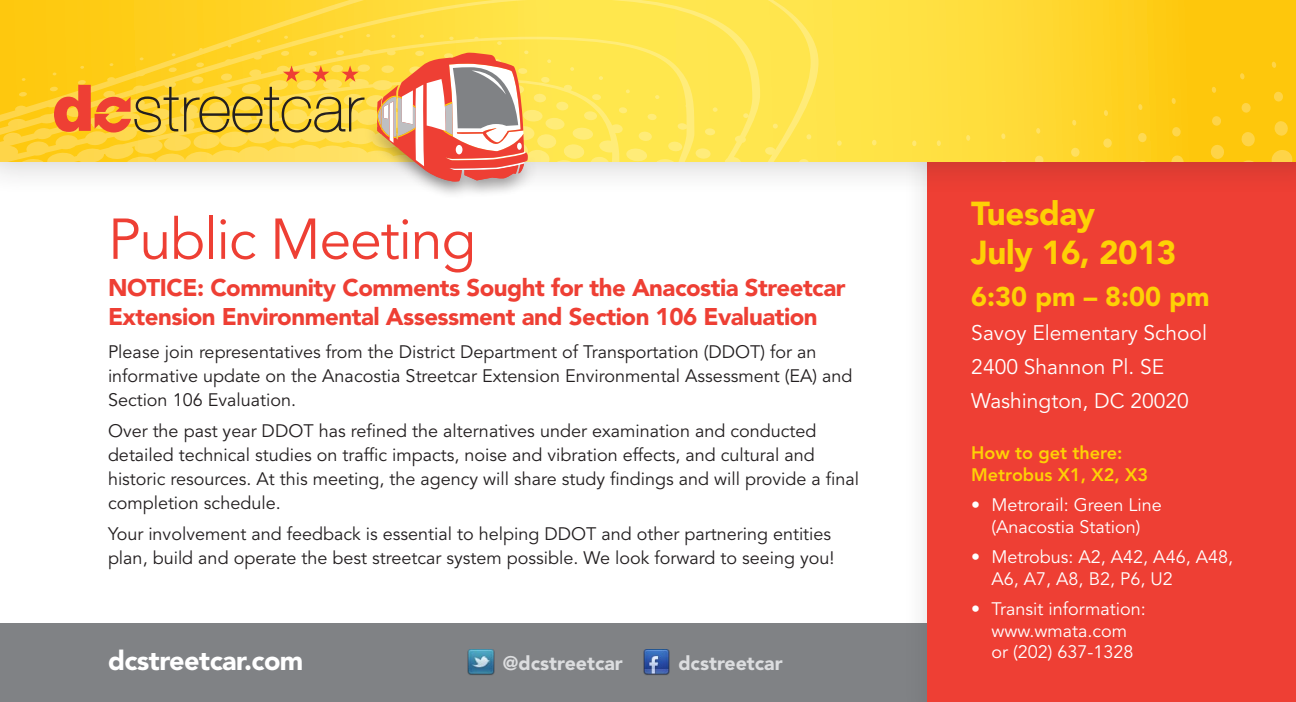
<style>
.page{position:relative;width:1296px;height:702px;background:#fff}
.page>*{position:absolute;margin:0;border:0;box-sizing:border-box;transform-origin:0 0}
.Head{font:57px "Avenir LT Std";letter-spacing:-.02em;color:#ee3f34}
.Copy{font:900 33px/39.6px "Avenir LT Std";letter-spacing:-.01em;color:#fed105}
.Head-2{font:900 27px "Avenir LT Std";letter-spacing:-.02em;color:#fff}
.Copy-2{font:900 27px "Avenir LT Std";color:#fed105}
.subhead{font:900 24px/28.8px "Avenir LT Std";letter-spacing:-.02em;color:#ee3f34}
.Copy-3{font:21px "Avenir LT Std";color:#fff}
.t1{font:900 19.5px "Avenir LT Std";color:#dcdddf}
.Copy-4{font:18px/24px "Avenir LT Std";color:#231f20}
.t2{font:18px/21.6px "Avenir LT Std";color:#fff;text-align:center}
.Copy-5{font:800 18px/21.6px "Avenir LT Std";color:#fed105}
</style>
<div class="page">
<div style="left:0;top:623px;width:1123px;height:79px;background:#808285"></div>
<div style="left:902px;top:115px;width:394px;height:587px;background:#231f20;opacity:.2"></div>
<div style="left:927px;top:140px;width:369px;height:562px;background:#ee3f34"></div>
<div style="left:0;top:0;width:1296px;height:197px;background:#231f20;opacity:.2"></div>
<svg style="left:0;top:0;width:1296px;height:162px"></svg>
<div style="left:364px;top:117px;width:175px;height:82px;background:#231f20;opacity:.75"></div>
<svg style="left:377px;top:53px;width:151px;height:128px"></svg>
<svg style="left:54px;top:65px;width:311px;height:68px"></svg>
<img style="left:468px;top:649px;width:26px;height:26px">
<img style="left:643px;top:649px;width:27px;height:26px">
<p class="Head" style="left:108px;top:206px;width:370px">Public Meeting</p>
<p class="subhead" style="left:108px;top:274px;width:739px">NOTICE: Community Comments Sought for the Anacostia Streetcar<br>Extension Environmental Assessment and Section 106 Evaluation</p>
<p class="Copy-4" style="left:108px;top:340px;width:746px">Please join representatives from the District Department of Transportation (DDOT) for an informative update on the Anacostia Streetcar Extension Environmental Assessment (EA) and<br>Section 106 Evaluation.</p>
<p class="Copy-4" style="left:108px;top:419px;width:753px">Over the past year DDOT has refined the alternatives under examination and conducted detailed technical studies on traffic impacts, noise and vibration effects, and cultural and historic resources. At this meeting, the agency will share study findings and will provide a final completion schedule.</p>
<p class="Copy-4" style="left:108px;top:522px;width:728px">Your involvement and feedback is essential to helping DDOT and other partnering entities plan, build and operate the best streetcar system possible. We look forward to seeing you!</p>
<p class="Head-2" style="left:108px;top:644px;width:197px">dcstreetcar.com</p>
<p class="t1" style="left:503px;top:651px;width:121px">@dcstreetcar</p>
<p class="t1" style="left:678px;top:651px;width:106px">dcstreetcar</p>
<p class="Copy" style="left:971px;top:193px;width:206px">Tuesday<br>July 16, 2013</p>
<p class="Copy-2" style="left:971px;top:280px;width:240px">6:30 pm – 8:00 pm</p>
<p class="Copy-3" style="left:971px;top:320px;width:237px">Savoy Elementary School</p>
<p class="Copy-3" style="left:971px;top:354px;width:195px">2400 Shannon Pl. SE</p>
<p class="Copy-3" style="left:971px;top:388px;width:219px">Washington, DC 20020</p>
<p class="Copy-5" style="left:971px;top:442px;width:178px">How to get there:<br>Metrobus X1, X2, X3</p>
<p class="t2" style="left:971px;top:494px;width:192px">• Metrorail: Green Line (Anacostia Station)</p>
<p class="t2" style="left:992px;top:546px;width:243px;text-align:left;text-indent:-20px">• Metrobus: A2, A42, A46, A48,<br>A6, A7, A8, B2, P6, U2</p>
<p class="t2" style="left:971px;top:598px;width:176px">• Transit information: www.wmata.com<br>or (202) 637-1328</p>
</div>
